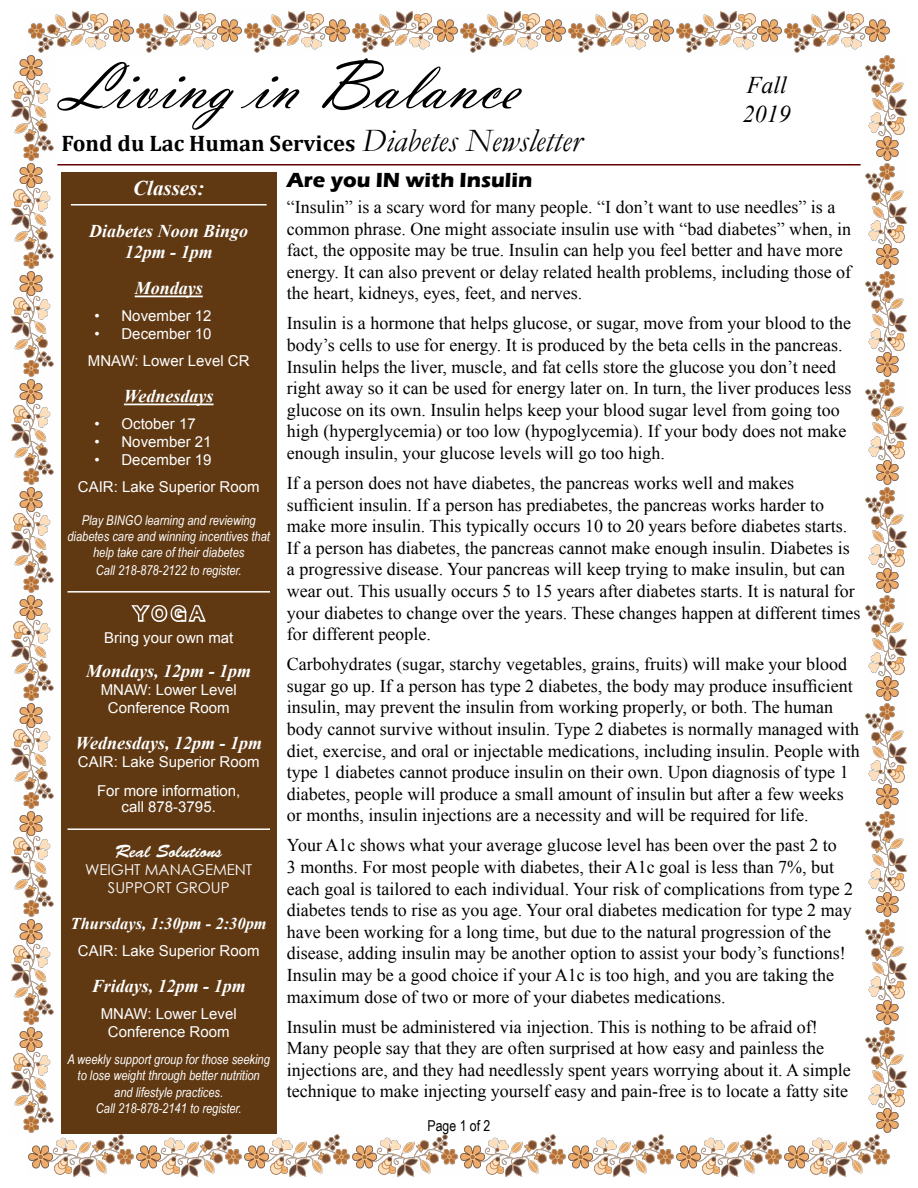
<style>
.page{position:relative;width:918px;height:1188px;background:#fff}
.page>*{position:absolute;margin:0;border:0;box-sizing:border-box;transform-origin:0 0}
.t1{font:72px "Vladimir Script";color:#000}
.t2{font:italic 24px/28.8px "Times New Roman";color:#000}
.t3{font:700 22.5px "Cambria";color:#000}
.t4{font:700 21px "Eras ITC";color:#000}
.t5{font:italic 700 21px "Times New Roman";color:#fff}
.t6{font:700 21px "Latha";color:#603913}
.t7{font:18px/21.6px "Times New Roman";color:#000}
.t8{font:italic 700 18px/21.6px "Times New Roman";color:#fff;text-align:center}
.t9{font:18px "Brush Script Std";color:#fff}
.t10{font:italic 700 16.5px "Times New Roman";color:#fff}
.t11{font:15px/27px "Arial";color:#fff;text-align:center}
.t12{font:15px/18px "Century Gothic";color:#fff;text-align:center}
.t13{font:15px "Arial Narrow";color:#000}
.t14{font:italic 13.5px/16.2px "Arial Narrow";color:#fff;text-align:center}
.s1{font-family:"Garamond";font-weight:400;font-style:italic;font-size:33px}
</style>
<div class="page">
<div style="left:61px;top:173px;width:216px;height:961px;background:#603913"></div>
<hr style="left:135px;top:296px;width:68px;height:1px;background:#fff">
<hr style="left:124px;top:404px;width:90px;height:1px;background:#fff">
<svg style="left:131px;top:605px;width:75px;height:17px"></svg>
<hr style="left:71px;top:204px;width:196px;height:2px;background:#fff">
<hr style="left:68px;top:591px;width:202px;height:2px;background:#fff">
<hr style="left:68px;top:828px;width:202px;height:2px;background:#fff">
<img style="left:11px;top:55px;width:43px;height:1078px">
<img style="left:28px;top:11px;width:862px;height:42px">
<img style="left:28px;top:1134px;width:862px;height:43px">
<img style="left:865px;top:55px;width:42px;height:1078px">
<hr style="left:57px;top:164px;width:804px;height:2px;background:#600">
<h1 class="t1" style="left:65px;top:43px;width:455px">Living in Balance</h1>
<p class="t3" style="left:62px;top:127px;width:521px">Fond du Lac Human Services <span class="s1">Diabetes Newsletter</span></p>
<h2 class="t2" style="left:743px;top:70px;width:49px">Fall<br>2019</h2>
<p class="t5" style="left:133px;top:174px;width:73px">Classes:</p>
<p class="t8" style="left:89px;top:220px;width:161px">Diabetes Noon Bingo<br>12pm - 1pm</p>
<p class="t8" style="left:135px;top:277px;width:70px">Mondays</p>
<p class="t11" style="left:94px;top:303px;width:119px">• November 12</p>
<p class="t11" style="left:88px;top:321px;width:163px;text-align:left;text-indent:7px">• December 10<br>MNAW: Lower Level CR</p>
<p class="t8" style="left:124px;top:385px;width:91px">Wednesdays</p>
<p class="t11" style="left:94px;top:411px;width:103px">• October 17</p>
<p class="t11" style="left:94px;top:429px;width:119px">• November 21</p>
<p class="t11" style="left:78px;top:447px;width:183px;text-align:left;text-indent:17px">• December 19<br>CAIR: Lake Superior Room</p>
<p class="t14" style="left:68px;top:512px;width:204px">Play BINGO learning and reviewing diabetes care and winning incentives that help take care of their diabetes</p>
<p class="t14" style="left:96px;top:562px;width:147px">Call 218-878-2122 to register.</p>
<p class="t6" style="left:134px;top:597px;width:71px">Yoga</p>
<p class="t11" style="left:104px;top:624px;width:131px">Bring your own mat</p>
<p class="t8" style="left:86px;top:660px;width:167px">Mondays, 12pm - 1pm</p>
<p class="t11" style="left:101px;top:681px;width:137px;line-height:18px">MNAW: Lower Level<br>Conference Room</p>
<p class="t8" style="left:75px;top:732px;width:188px">Wednesdays, 12pm - 1pm</p>
<p class="t11" style="left:78px;top:748px;width:183px;line-height:28.5px">CAIR: Lake Superior Room<br>For more information,</p>
<p class="t11" style="left:122px;top:794px;width:96px">call 878-3795.</p>
<p class="t9" style="left:115px;top:841px;width:109px">Real Solutions</p>
<p class="t12" style="left:85px;top:861px;width:169px">WEIGHT MANAGEMENT<br>SUPPORT GROUP</p>
<p class="t10" style="left:71px;top:912px;width:198px">Thursdays, 1:30pm - 2:30pm</p>
<p class="t11" style="left:78px;top:938px;width:183px">CAIR: Lake Superior Room</p>
<p class="t8" style="left:92px;top:975px;width:156px">Fridays, 12pm - 1pm</p>
<p class="t11" style="left:101px;top:1005px;width:137px;line-height:18px">MNAW: Lower Level<br>Conference Room</p>
<p class="t14" style="left:68px;top:1051px;width:204px">A weekly support group for those seeking to lose weight through better nutrition and lifestyle practices.<br>Call 218-878-2141 to register.</p>
<p class="t4" style="left:287px;top:168px;width:247px">Are you IN with Insulin</p>
<p class="t7" style="left:287px;top:196px;width:566px">“Insulin” is a scary word for many people. “I don’t want to use needles” is a common phrase. One might associate insulin use with “bad diabetes” when, in fact, the opposite may be true. Insulin can help you feel better and have more energy. It can also prevent or delay related health problems, including those of the heart, kidneys, eyes, feet, and nerves.</p>
<p class="t7" style="left:287px;top:312px;width:566px">Insulin is a hormone that helps glucose, or sugar, move from your blood to the body’s cells to use for energy. It is produced by the beta cells in the pancreas.<br>Insulin helps the liver, muscle, and fat cells store the glucose you don’t need right away so it can be used for energy later on. In turn, the liver produces less glucose on its own. Insulin helps keep your blood sugar level from going too high (hyperglycemia) or too low (hypoglycemia). If your body does not make enough insulin, your glucose levels will go too high.</p>
<p class="t7" style="left:287px;top:472px;width:575px">If a person does not have diabetes, the pancreas works well and makes sufficient insulin. If a person has prediabetes, the pancreas works harder to make more insulin. This typically occurs 10 to 20 years before diabetes starts.<br>If a person has diabetes, the pancreas cannot make enough insulin. Diabetes is a progressive disease. Your pancreas will keep trying to make insulin, but can wear out. This usually occurs 5 to 15 years after diabetes starts. It is natural for your diabetes to change over the years. These changes happen at different times for different people.</p>
<p class="t7" style="left:287px;top:653px;width:574px">Carbohydrates (sugar, starchy vegetables, grains, fruits) will make your blood sugar go up. If a person has type 2 diabetes, the body may produce insufficient insulin, may prevent the insulin from working properly, or both. The human body cannot survive without insulin. Type 2 diabetes is normally managed with diet, exercise, and oral or injectable medications, including insulin. People with type 1 diabetes cannot produce insulin on their own. Upon diagnosis of type 1 diabetes, people will produce a small amount of insulin but after a few weeks or months, insulin injections are a necessity and will be required for life.</p>
<p class="t7" style="left:287px;top:834px;width:568px">Your A1c shows what your average glucose level has been over the past 2 to<br>3 months. For most people with diabetes, their A1c goal is less than 7%, but each goal is tailored to each individual. Your risk of complications from type 2 diabetes tends to rise as you age. Your oral diabetes medication for type 2 may have been working for a long time, but due to the natural progression of the disease, adding insulin may be another option to assist your body’s functions!<br>Insulin may be a good choice if your A1c is too high, and you are taking the maximum dose of two or more of your diabetes medications.</p>
<p class="t7" style="left:287px;top:1015px;width:565px">Insulin must be administered via injection. This is nothing to be afraid of!<br>Many people say that they are often surprised at how easy and painless the injections are, and they had needlessly spent years worrying about it. A simple technique to make injecting yourself easy and pain-free is to locate a fatty site</p>
<p class="t13" style="left:428px;top:1115px;width:64px">Page 1 of 2</p>
</div>
